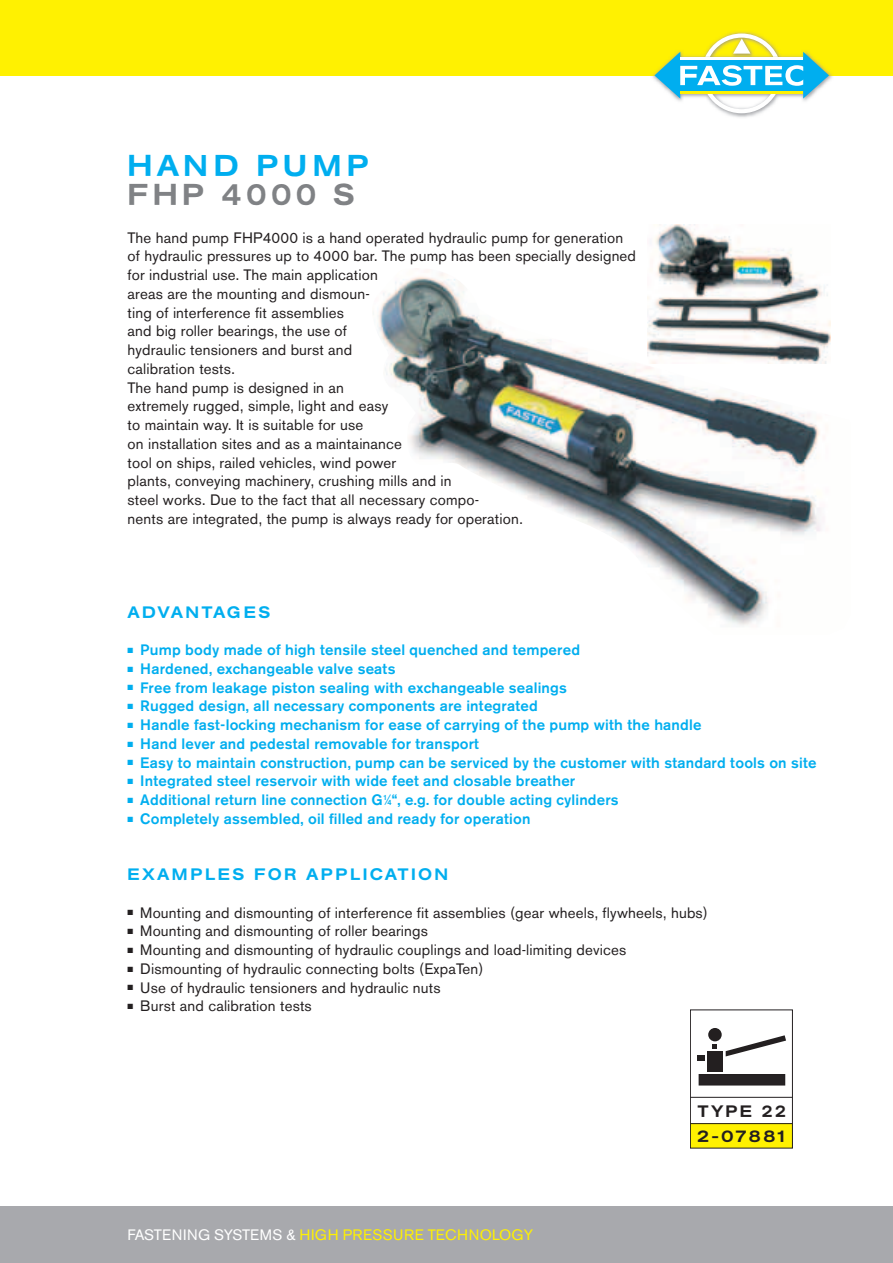
<style>
.page{position:relative;width:893px;height:1263px;background:#fff}
.page>*{position:absolute;margin:0;border:0;box-sizing:border-box;transform-origin:0 0}
.t1{font:500 30px "AG Buch Extended BQ";letter-spacing:.17em;color:#00aeef}
.t2{font:500 30px "AG Buch Extended BQ";letter-spacing:.135em;color:#808285}
.t3{font:500 16.5px "AG Buch Extended BQ";letter-spacing:.14em;color:#00aeef}
.t4{font:500 16.5px/26px "AG Buch Extended BQ";letter-spacing:.12em;color:#231f20}
.t5{font:500 16.5px "AG Buch Extended BQ";letter-spacing:.12em;color:#231f20;scale:1.11 1}
.t6{font:15px/18.8px "Akzidenz Grotesk BQ";letter-spacing:.01em;color:#231f20}
.t7{font:500 15px "Akzidenz Grotesk BQ";letter-spacing:.01em;color:#00aeef}
.t8{font:15px "Akzidenz Grotesk BQ";letter-spacing:.02em;color:#fff101}
.s1{font-size:7.5px}
.s2{color:#fff}
</style>
<div class="page">
<img style="left:655px;top:225px;width:138px;height:40px">
<div style="left:0;top:1206px;width:893px;height:57px;background:#a8a9ad"></div>
<div style="left:0;top:0;width:893px;height:75px;background:#fff101"></div>
<svg style="left:654px;top:34px;width:175px;height:79px"></svg>
<div style="left:690px;top:1123px;width:102px;height:25px;background:#fff101"></div>
<div style="left:690px;top:1009px;width:103px;height:139px;border:1px solid #231f20"></div>
<div style="left:707px;top:1051px;width:16px;height:21px;background:#231f20"></div>
<hr style="left:690px;top:1097px;width:102px;height:1px;background:#231f20">
<svg style="left:725px;top:1035px;width:61px;height:21px"></svg>
<div style="left:698px;top:1055px;width:7px;height:6px;background:#231f20"></div>
<div style="left:708px;top:1028px;width:14px;height:13px;background:#231f20;border-radius:50%"></div>
<svg style="left:712px;top:1044px;width:5px;height:5px"></svg>
<div style="left:699px;top:1074px;width:86px;height:11px;background:#262224"></div>
<hr style="left:690px;top:1123px;width:102px;height:1px;background:#231f20">
<img style="left:377px;top:268px;width:454px;height:358px">
<h1 class="t1" style="left:128px;top:154px;width:243px">HAND PUMP</h1>
<h1 class="t2" style="left:128px;top:183px;width:229px">FHP 4000 S</h1>
<p class="t6" style="left:128px;top:229px;width:510px">The hand pump FHP4000 is a hand operated hydraulic pump for generation of hydraulic pressures up to 4000 bar. The pump has been specially designed for industrial use. The main application<br>areas are the mounting and dismoun-<br>ting of interference fit assemblies<br>and big roller bearings, the use of<br>hydraulic tensioners and burst and<br>calibration tests.<br>The hand pump is designed in an<br>extremely rugged, simple, light and easy<br>to maintain way. It is suitable for use<br>on installation sites and as a maintainance<br>tool on ships, railed vehicles, wind power<br>plants, conveying machinery, crushing mills and in<br>steel works. Due to the fact that all necessary compo-<br>nents are integrated, the pump is always ready for operation.</p>
<p class="t3" style="left:128px;top:605px;width:144px">ADVANTAGES</p>
<p class="t7" style="left:128px;top:644px;width:454px">■ Pump body made of high tensile steel quenched and tempered</p>
<p class="t7" style="left:128px;top:663px;width:270px">■ Hardened, exchangeable valve seats</p>
<p class="t7" style="left:128px;top:681px;width:441px">■ Free from leakage piston sealing with exchangeable sealings</p>
<p class="t7" style="left:128px;top:700px;width:412px">■ Rugged design, all necessary components are integrated</p>
<p class="t7" style="left:128px;top:719px;width:575px">■ Handle fast-locking mechanism for ease of carrying of the pump with the handle</p>
<p class="t7" style="left:128px;top:738px;width:353px">■ Hand lever and pedestal removable for transport</p>
<p class="t7" style="left:128px;top:756px;width:691px">■ Easy to maintain construction, pump can be serviced by the customer with standard tools on site</p>
<p class="t7" style="left:128px;top:775px;width:449px">■ Integrated steel reservoir with wide feet and closable breather</p>
<p class="t7" style="left:128px;top:794px;width:493px">■ Additional return line connection G<sup>1</sup>⁄<span class="s1">4</span>“, e.g. for double acting cylinders</p>
<p class="t7" style="left:128px;top:813px;width:404px">■ Completely assembled, oil filled and ready for operation</p>
<p class="t3" style="left:128px;top:868px;width:322px">EXAMPLES FOR APPLICATION</p>
<p class="t6" style="left:128px;top:904px;width:582px">■ Mounting and dismounting of interference fit assemblies (gear wheels, flywheels, hubs)</p>
<p class="t6" style="left:128px;top:923px;width:302px">■ Mounting and dismounting of roller bearings</p>
<p class="t6" style="left:128px;top:942px;width:500px">■ Mounting and dismounting of hydraulic couplings and load-limiting devices</p>
<p class="t6" style="left:128px;top:961px;width:357px">■ Dismounting of hydraulic connecting bolts (ExpaTen)</p>
<p class="t6" style="left:128px;top:979px;width:315px">■ Use of hydraulic tensioners and hydraulic nuts</p>
<p class="t6" style="left:128px;top:998px;width:186px">■ Burst and calibration tests</p>
<p class="t8" style="left:128px;top:1229px;width:407px"><span class="s2">FASTENING SYSTEMS &amp;</span> HIGH PRESSURE TECHNOLOGY</p>
<p class="t4" style="left:697px;top:1098px;width:93px">TYPE 22<br>2-07881</p>
<p class="t5" style="left:746px;top:1130px;width:37px">138</p>
</div>
